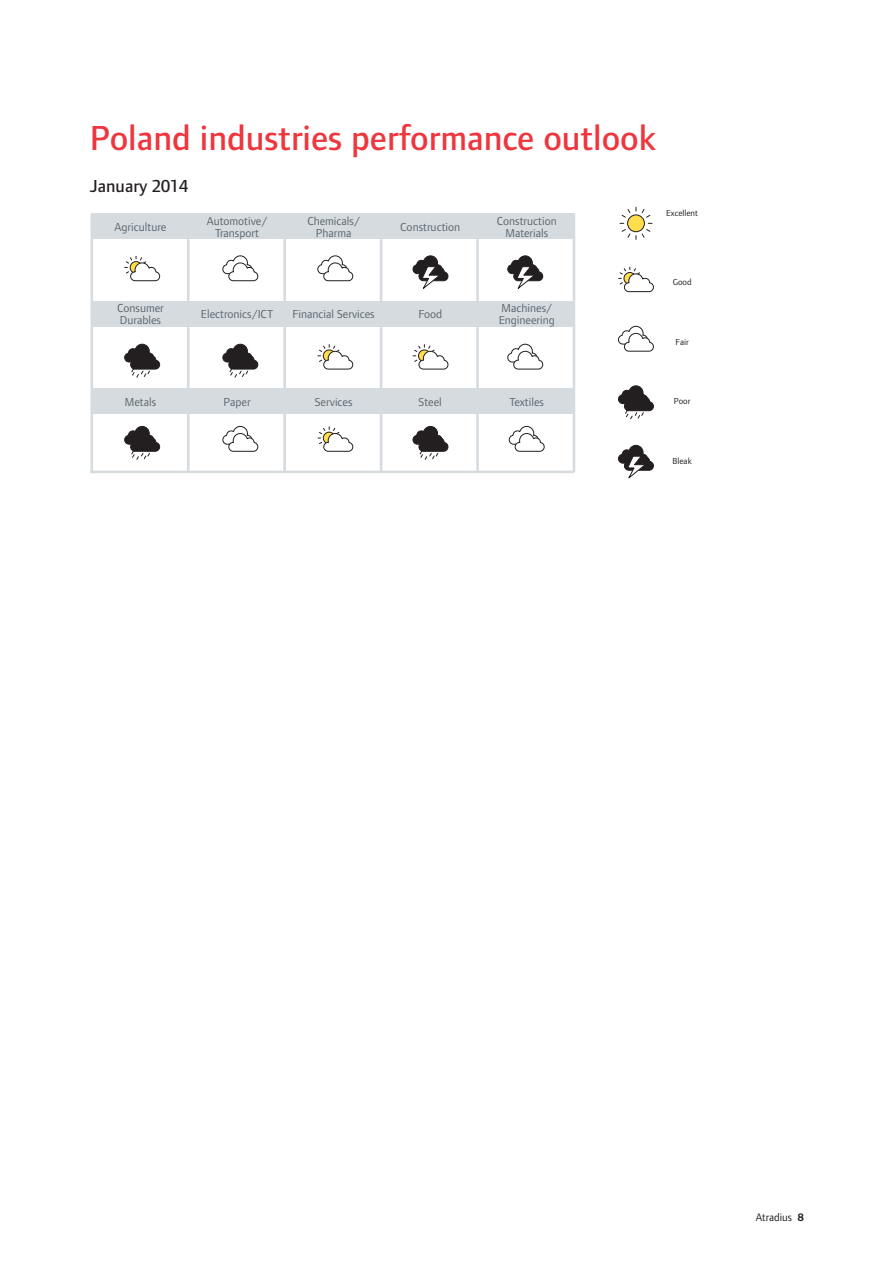
<style>
.page{position:relative;width:893px;height:1263px;background:#fff}
.page>*{position:absolute;margin:0;border:0;box-sizing:border-box;transform-origin:0 0}
.t1{font:500 36px "Foundry Form Sans";color:#ee363e}
.t2{font:500 18px "Foundry Form Sans";color:#231f20}
.t3{font:12px/12px "Foundry Form Sans";color:#5a676e;text-align:center}
.t4{font:11.25px "Foundry Form Sans";color:#231f20}
.t5{font:9px "Foundry Form Sans";color:#231f20}
.s1{font-weight:700}
</style>
<div class="page">
<svg style="left:124px;top:425px;width:37px;height:35px"></svg>
<div style="left:92px;top:213px;width:482px;height:26px;background:#d6dbe0"></div>
<div style="left:92px;top:301px;width:482px;height:26px;background:#d6dbe0"></div>
<div style="left:92px;top:388px;width:482px;height:26px;background:#d6dbe0"></div>
<hr style="left:90px;top:471px;width:484px;height:2px;background:#d6dbe0">
<hr style="left:91px;top:213px;width:2px;height:259px;background:#d6dbe0">
<hr style="left:187px;top:213px;width:2px;height:259px;background:#d6dbe0">
<hr style="left:283px;top:213px;width:3px;height:259px;background:#d6dbe0">
<hr style="left:380px;top:213px;width:2px;height:259px;background:#d6dbe0">
<hr style="left:476px;top:213px;width:3px;height:259px;background:#d6dbe0">
<hr style="left:573px;top:213px;width:2px;height:259px;background:#d6dbe0">
<svg style="left:619px;top:207px;width:34px;height:33px"></svg>
<div style="left:628px;top:215px;width:16px;height:17px;background:#ffde4e;border-radius:50%"></div>
<div style="left:627px;top:214px;width:18px;height:18px;border:1px solid #231f20;border-radius:50%"></div>
<svg style="left:618px;top:266px;width:36px;height:27px"></svg>
<svg style="left:618px;top:325px;width:36px;height:27px"></svg>
<svg style="left:618px;top:385px;width:36px;height:35px"></svg>
<svg style="left:618px;top:444px;width:36px;height:35px"></svg>
<svg style="left:507px;top:343px;width:37px;height:27px"></svg>
<svg style="left:508px;top:425px;width:37px;height:27px"></svg>
<svg style="left:317px;top:426px;width:37px;height:26px"></svg>
<svg style="left:222px;top:255px;width:37px;height:27px"></svg>
<svg style="left:317px;top:255px;width:37px;height:27px"></svg>
<svg style="left:412px;top:425px;width:37px;height:35px"></svg>
<svg style="left:222px;top:425px;width:37px;height:27px"></svg>
<svg style="left:124px;top:255px;width:37px;height:27px"></svg>
<svg style="left:507px;top:255px;width:37px;height:34px"></svg>
<svg style="left:412px;top:255px;width:37px;height:34px"></svg>
<svg style="left:412px;top:344px;width:37px;height:26px"></svg>
<svg style="left:317px;top:344px;width:37px;height:26px"></svg>
<svg style="left:124px;top:343px;width:37px;height:35px"></svg>
<svg style="left:222px;top:343px;width:37px;height:35px"></svg>
<h1 class="t1" style="left:90px;top:117px;width:568px">Poland industries performance outlook</h1>
<h2 class="t2" style="left:90px;top:176px;width:100px">January 2014</h2>
<p class="t3" style="left:115px;top:221px;width:53px">Agriculture</p>
<p class="t3" style="left:207px;top:215px;width:62px">Automotive/<br>Transport</p>
<p class="t3" style="left:307px;top:215px;width:54px">Chemicals/<br>Pharma</p>
<p class="t3" style="left:400px;top:221px;width:61px">Construction</p>
<p class="t3" style="left:497px;top:215px;width:61px">Construction<br>Materials</p>
<p class="t5" style="left:666px;top:208px;width:33px">Excellent</p>
<p class="t3" style="left:117px;top:302px;width:48px;text-align:left">Consumer<br>Durables</p>
<p class="t3" style="left:201px;top:308px;width:74px">Electronics/ICT</p>
<p class="t3" style="left:293px;top:308px;width:84px">Financial Services</p>
<p class="t3" style="left:418px;top:308px;width:25px">Food</p>
<p class="t3" style="left:499px;top:302px;width:58px;text-align:left">Machines/<br>Engineering</p>
<p class="t5" style="left:673px;top:277px;width:21px">Good</p>
<p class="t5" style="left:676px;top:337px;width:15px">Fair</p>
<p class="t3" style="left:125px;top:396px;width:33px">Metals</p>
<p class="t3" style="left:224px;top:396px;width:28px">Paper</p>
<p class="t3" style="left:315px;top:396px;width:39px">Services</p>
<p class="t3" style="left:419px;top:396px;width:25px">Steel</p>
<p class="t3" style="left:510px;top:396px;width:36px">Textiles</p>
<p class="t5" style="left:674px;top:396px;width:18px">Poor</p>
<p class="t5" style="left:673px;top:456px;width:21px">Bleak</p>
<p class="t4" style="left:756px;top:1211px;width:50px">Atradius <span class="s1">8</span></p>
</div>
